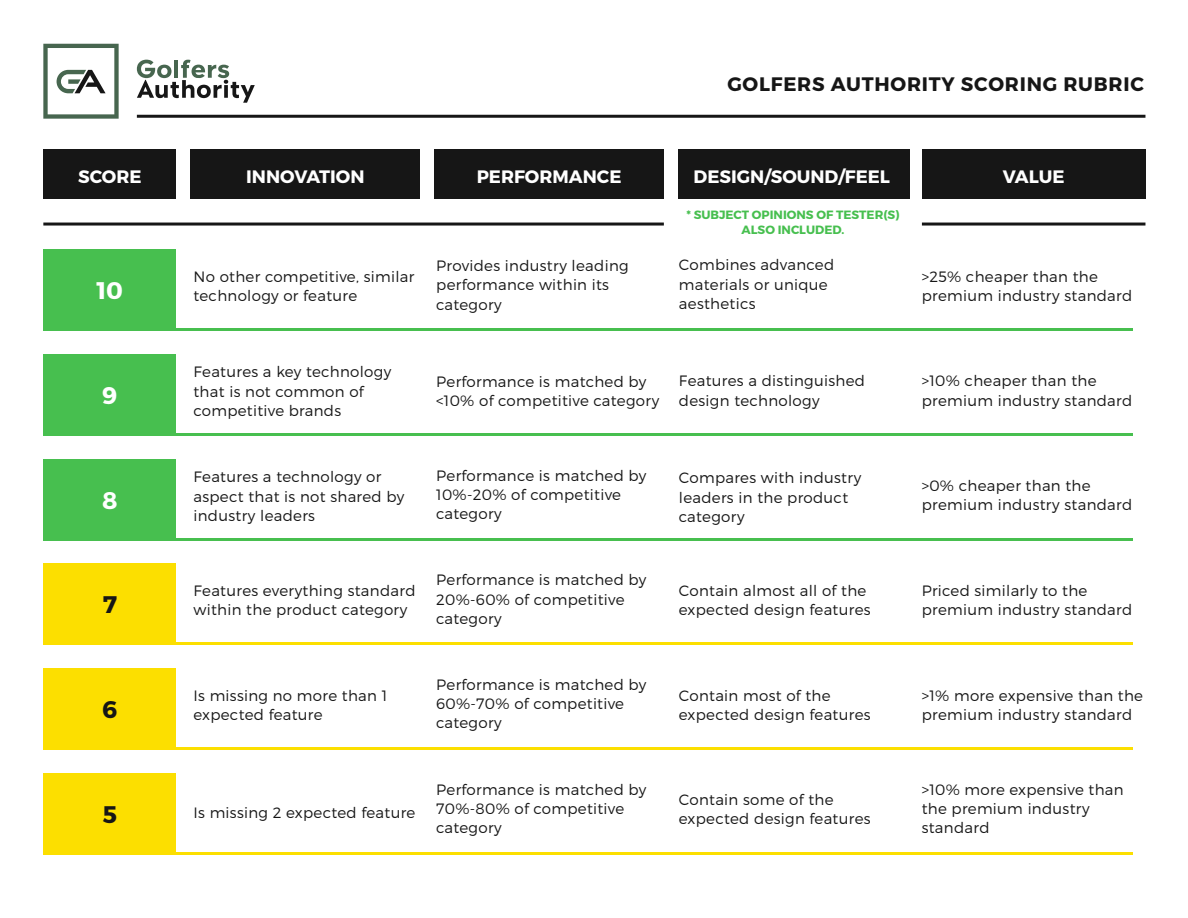
<style>
.page{position:relative;width:1188px;height:918px;background:#fff}
.page>*{position:absolute;margin:0;border:0;box-sizing:border-box;transform-origin:0 0}
.t1{font:700 24px "Montserrat";color:#fff}
.t2{font:700 24px "Montserrat";color:#161616}
.t3{font:700 19.5px "Montserrat";letter-spacing:.04em;color:#161616}
.t4{font:700 18px "Montserrat";color:#fff}
.t5{font:300 15px/19.2px "Montserrat";letter-spacing:.02em;color:#161616}
.t6{font:700 12px/14.4px "Montserrat";color:#47bf4f;text-align:center}
</style>
<div class="page">
<div style="left:43px;top:149px;width:133px;height:50px;background:#161616"></div>
<svg style="left:137px;top:60px;width:118px;height:43px"></svg>
<svg style="left:43px;top:44px;width:76px;height:75px"></svg>
<hr style="left:137px;top:115px;width:1008px;height:3px;background:#161616">
<div style="left:43px;top:249px;width:133px;height:82px;background:#47bf4f"></div>
<hr style="left:144px;top:328px;width:989px;height:3px;background:#47bf4f">
<div style="left:191px;top:149px;width:229px;height:50px;background:#161616"></div>
<div style="left:434px;top:149px;width:230px;height:50px;background:#161616"></div>
<div style="left:678px;top:149px;width:231px;height:50px;background:#161616"></div>
<div style="left:922px;top:149px;width:223px;height:50px;background:#161616"></div>
<hr style="left:43px;top:223px;width:621px;height:3px;background:#161616">
<hr style="left:922px;top:223px;width:223px;height:3px;background:#161616">
<div style="left:43px;top:354px;width:133px;height:82px;background:#47bf4f"></div>
<hr style="left:144px;top:433px;width:989px;height:3px;background:#47bf4f">
<div style="left:43px;top:459px;width:133px;height:81px;background:#47bf4f"></div>
<hr style="left:144px;top:538px;width:989px;height:2px;background:#47bf4f">
<div style="left:43px;top:563px;width:133px;height:82px;background:#fcdf00"></div>
<hr style="left:144px;top:643px;width:989px;height:2px;background:#fcdf00">
<div style="left:43px;top:668px;width:133px;height:82px;background:#fcdf00"></div>
<hr style="left:144px;top:747px;width:989px;height:3px;background:#fcdf00">
<div style="left:43px;top:773px;width:133px;height:82px;background:#fcdf00"></div>
<hr style="left:144px;top:852px;width:989px;height:3px;background:#fcdf00">
<p class="t4" style="left:78px;top:165px;width:65px">SCORE</p>
<h1 class="t1" style="left:96px;top:276px;width:28px">10</h1>
<h1 class="t1" style="left:102px;top:381px;width:17px">9</h1>
<h1 class="t1" style="left:102px;top:485px;width:17px">8</h1>
<h2 class="t3" style="left:727px;top:72px;width:418px">GOLFERS AUTHORITY SCORING RUBRIC</h2>
<p class="t4" style="left:246px;top:165px;width:120px">INNOVATION</p>
<p class="t4" style="left:477px;top:165px;width:146px">PERFORMANCE</p>
<p class="t4" style="left:694px;top:165px;width:198px">DESIGN/SOUND/FEEL</p>
<p class="t6" style="left:686px;top:208px;width:215px">* SUBJECT OPINIONS OF TESTER(S)<br>ALSO INCLUDED.</p>
<p class="t4" style="left:1003px;top:165px;width:63px">VALUE</p>
<p class="t5" style="left:194px;top:267px;width:222px">No other competitive, similar technology or feature</p>
<p class="t5" style="left:436px;top:256px;width:194px">Provides industry leading performance within its category</p>
<p class="t5" style="left:679px;top:255px;width:157px">Combines advanced materials or unique aesthetics</p>
<p class="t5" style="left:922px;top:267px;width:212px">&gt;25% cheaper than the premium industry standard</p>
<p class="t5" style="left:194px;top:362px;width:199px">Features a key technology that is not common of competitive brands</p>
<p class="t5" style="left:436px;top:372px;width:225px">Performance is matched by &lt;10% of competitive category</p>
<p class="t5" style="left:679px;top:371px;width:188px">Features a distinguished design technology</p>
<p class="t5" style="left:922px;top:371px;width:212px">&gt;10% cheaper than the premium industry standard</p>
<p class="t5" style="left:194px;top:467px;width:212px">Features a technology or aspect that is not shared by industry leaders</p>
<p class="t5" style="left:436px;top:465px;width:212px">Performance is matched by<br>10%-20% of competitive category</p>
<p class="t5" style="left:679px;top:468px;width:184px">Compares with industry leaders in the product category</p>
<p class="t5" style="left:922px;top:476px;width:212px">&gt;0% cheaper than the premium industry standard</p>
<h1 class="t2" style="left:103px;top:590px;width:16px">7</h1>
<p class="t5" style="left:194px;top:581px;width:224px">Features everything standard within the product category</p>
<p class="t5" style="left:436px;top:570px;width:212px">Performance is matched by<br>20%-60% of competitive category</p>
<p class="t5" style="left:679px;top:581px;width:193px">Contain almost all of the expected design features</p>
<p class="t5" style="left:922px;top:581px;width:212px">Priced similarly to the premium industry standard</p>
<h1 class="t2" style="left:102px;top:695px;width:17px">6</h1>
<p class="t5" style="left:194px;top:685px;width:195px">Is missing no more than 1 expected feature</p>
<p class="t5" style="left:436px;top:675px;width:212px">Performance is matched by<br>60%-70% of competitive category</p>
<p class="t5" style="left:679px;top:685px;width:193px">Contain most of the expected design features</p>
<p class="t5" style="left:922px;top:685px;width:223px">&gt;1% more expensive than the premium industry standard</p>
<h1 class="t2" style="left:103px;top:800px;width:16px">5</h1>
<p class="t5" style="left:194px;top:803px;width:223px">Is missing 2 expected feature</p>
<p class="t5" style="left:436px;top:780px;width:212px">Performance is matched by<br>70%-80% of competitive category</p>
<p class="t5" style="left:679px;top:790px;width:193px">Contain some of the expected design features</p>
<p class="t5" style="left:922px;top:780px;width:204px">&gt;10% more expensive than the premium industry standard</p>
</div>
